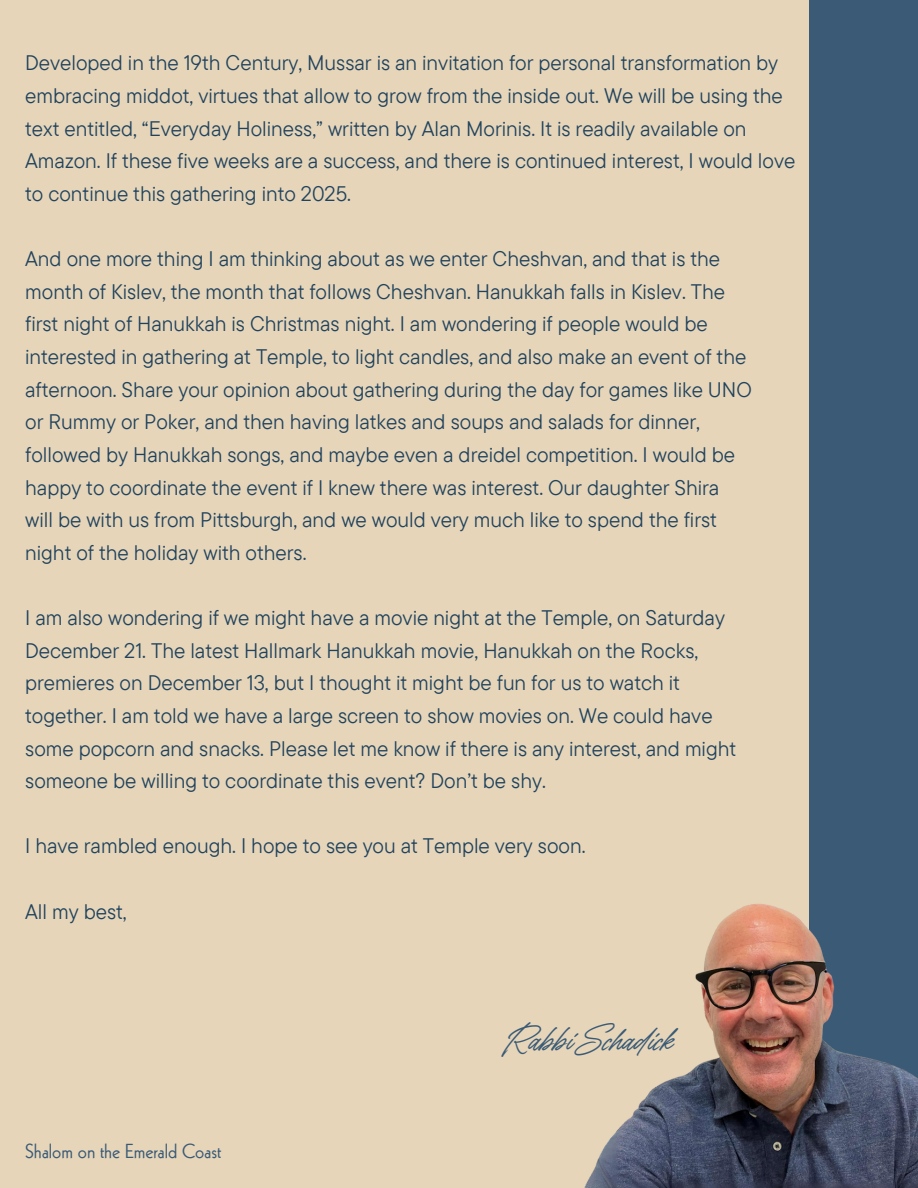
<style>
.page{position:relative;width:918px;height:1188px;background:#e6d5b9}
.page>*{position:absolute;margin:0;border:0;box-sizing:border-box;transform-origin:0 0}
.t1{font:27px "TY Script";color:#3a5a76}
.t2{font:21px/32.7px "TT Commons Pro";color:#21435d}
.t3{font:19.8px "Kabel LT Pro";color:#3a5a76}
</style>
<div class="page">
<div style="left:809px;top:0;width:109px;height:1188px;background:#3a5a76"></div>
<img style="left:584px;top:904px;width:334px;height:284px">
<p class="t2" style="left:25px;top:46px;width:772px">Developed in the 19th Century, Mussar is an invitation for personal transformation by embracing middot, virtues that allow to grow from the inside out. We will be using the text entitled, “Everyday Holiness,” written by Alan Morinis. It is readily available on Amazon. If these five weeks are a success, and there is continued interest, I would love to continue this gathering into 2025.</p>
<p class="t2" style="left:25px;top:242px;width:697px">And one more thing I am thinking about as we enter Cheshvan, and that is the</p>
<p class="t2" style="left:25px;top:275px;width:701px">month of Kislev, the month that follows Cheshvan. Hanukkah falls in Kislev. The</p>
<p class="t2" style="left:25px;top:307px;width:684px">first night of Hanukkah is Christmas night. I am wondering if people would be</p>
<p class="t2" style="left:25px;top:340px;width:723px">interested in gathering at Temple, to light candles, and also make an event of the</p>
<p class="t2" style="left:25px;top:373px;width:728px">afternoon. Share your opinion about gathering during the day for games like UNO</p>
<p class="t2" style="left:25px;top:405px;width:676px">or Rummy or Poker, and then having latkes and soups and salads for dinner,</p>
<p class="t2" style="left:25px;top:438px;width:712px">followed by Hanukkah songs, and maybe even a dreidel competition. I would be</p>
<p class="t2" style="left:25px;top:470px;width:696px">happy to coordinate the event if I knew there was interest. Our daughter Shira</p>
<p class="t2" style="left:25px;top:503px;width:693px">will be with us from Pittsburgh, and we would very much like to spend the first</p>
<p class="t2" style="left:25px;top:536px;width:283px">night of the holiday with others.</p>
<p class="t2" style="left:25px;top:601px;width:701px">I am also wondering if we might have a movie night at the Temple, on Saturday</p>
<p class="t2" style="left:25px;top:634px;width:675px">December 21. The latest Hallmark Hanukkah movie, Hanukkah on the Rocks,</p>
<p class="t2" style="left:25px;top:666px;width:656px">premieres on December 13, but I thought it might be fun for us to watch it</p>
<p class="t2" style="left:25px;top:699px;width:689px">together. I am told we have a large screen to show movies on. We could have</p>
<p class="t2" style="left:25px;top:731px;width:713px">some popcorn and snacks. Please let me know if there is any interest, and might</p>
<p class="t2" style="left:25px;top:764px;width:522px">someone be willing to coordinate this event? Don’t be shy.</p>
<p class="t2" style="left:25px;top:829px;width:562px">I have rambled enough. I hope to see you at Temple very soon.</p>
<p class="t2" style="left:25px;top:895px;width:103px">All my best,</p>
<h1 class="t3" style="left:25px;top:1144px;width:198px">Shalom on the Emerald Coast</h1>
<p class="t1" style="left:500px;top:1024px;width:174px">Rabbi Schadick</p>
</div>
